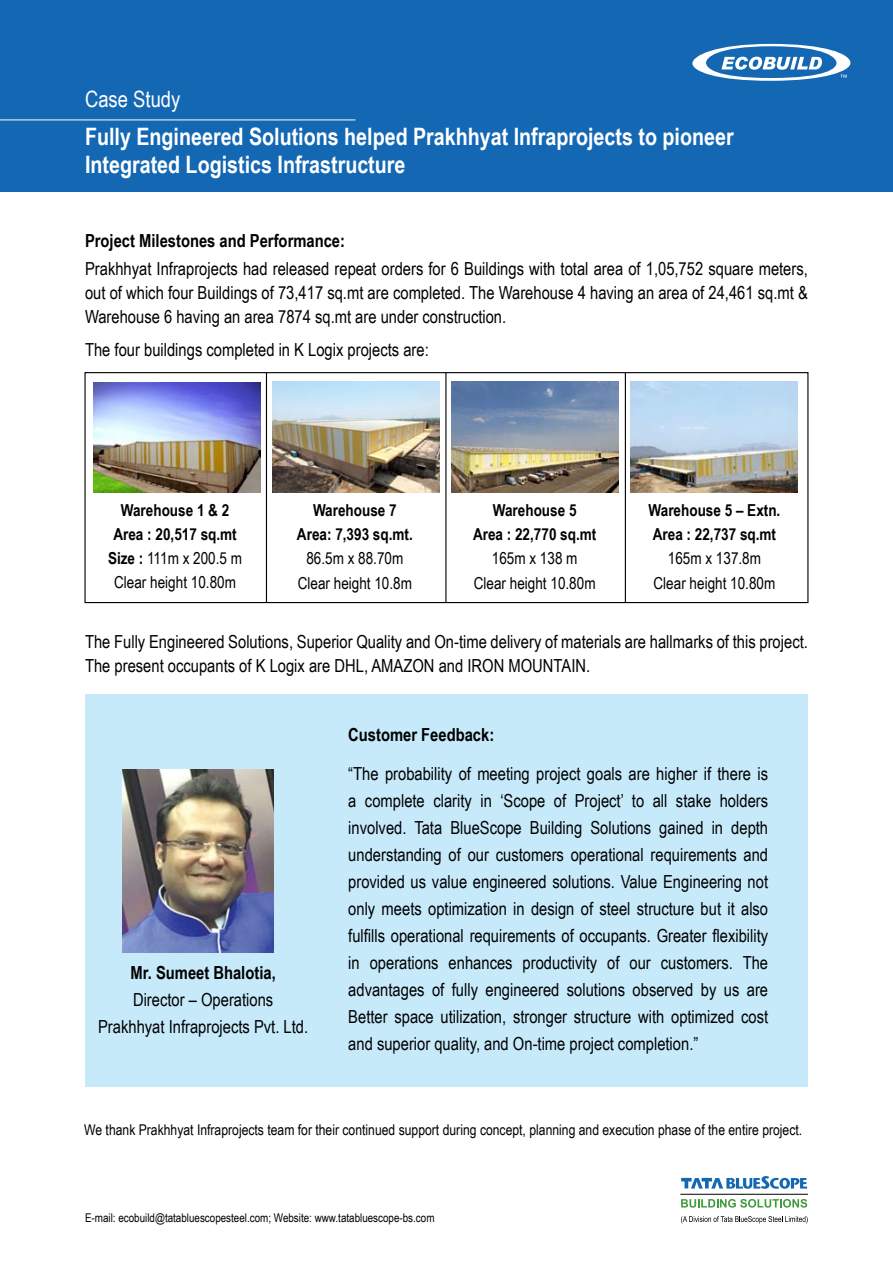
<style>
.page{position:relative;width:893px;height:1263px;background:#fff}
.page>*{position:absolute;margin:0;border:0;box-sizing:border-box;transform-origin:0 0}
.t1{font:700 24px/28.8px "Arial Narrow";color:#fff}
.t2{font:22.5px "Arial Narrow";color:#fff}
.t3{font:18px/27px "Arial Narrow";color:#000;text-align:justify}
.t4{font:700 18px "Arial Narrow";color:#000}
.t5{font:700 16.5px/24px "Arial Narrow";color:#000;text-align:center}
.t6{font:16.5px/24px "Arial Narrow";color:#000;text-align:center}
.t7{font:14.85px "Arial Narrow";color:#000}
.t8{font:12px "Arial Narrow";color:#000}
.s1{font-weight:400}
</style>
<div class="page">
<div style="left:0;top:0;width:893px;height:192px;background:#1468b3"></div>
<svg style="left:681px;top:1176px;width:126px;height:13px"></svg>
<svg style="left:681px;top:1199px;width:126px;height:8px"></svg>
<hr style="left:680px;top:1194px;width:128px;height:1px;background:#000">
<svg style="left:681px;top:1216px;width:127px;height:7px"></svg>
<hr style="left:0;top:120px;width:355px;height:1px;background:#fff">
<div style="left:84px;top:372px;width:724px;height:231px;border:1px solid #000"></div>
<img style="left:94px;top:383px;width:166px;height:110px">
<img style="left:273px;top:382px;width:166px;height:111px">
<img style="left:452px;top:382px;width:166px;height:111px">
<img style="left:631px;top:382px;width:166px;height:111px">
<hr style="left:266px;top:373px;width:1px;height:229px;background:#000">
<hr style="left:445px;top:373px;width:1px;height:229px;background:#000">
<hr style="left:625px;top:373px;width:1px;height:229px;background:#000">
<svg style="left:692px;top:44px;width:158px;height:37px"></svg>
<div style="left:85px;top:694px;width:723px;height:393px;background:#c7eafb"></div>
<img style="left:123px;top:770px;width:150px;height:182px">
<p class="t2" style="left:85px;top:86px;width:97px">Case Study</p>
<h1 class="t1" style="left:85px;top:121px;width:650px">Fully Engineered Solutions helped Prakhhyat Infraprojects to pioneer<br>Integrated Logistics Infrastructure</h1>
<p class="t4" style="left:85px;top:230px;width:262px">Project Milestones and Performance:</p>
<p class="t3" style="left:85px;top:257px;width:724px;line-height:24px">Prakhhyat Infraprojects had released repeat orders for 6 Buildings with total area of 1,05,752 square meters, out of which four Buildings of 73,417 sq.mt are completed. The Warehouse 4 having an area of 24,461 sq.mt &amp; Warehouse 6 having an area 7874 sq.mt are under construction.</p>
<p class="t3" style="left:85px;top:336px;width:345px">The four buildings completed in K Logix projects are:</p>
<p class="t5" style="left:108px;top:498px;width:136px">Warehouse 1 &amp; 2<br>Area : 20,517 sq.mt<br>Size : <span class="s1">111m x 200.5 m<br>Clear height 10.80m</span></p>
<p class="t5" style="left:297px;top:498px;width:117px">Warehouse 7<br>Area: 7,393 sq.mt.</p>
<p class="t6" style="left:298px;top:547px;width:116px">86.5m x 88.70m<br>Clear height 10.8m</p>
<p class="t5" style="left:473px;top:498px;width:125px">Warehouse 5<br>Area : 22,770 sq.mt</p>
<p class="t6" style="left:474px;top:547px;width:123px">165m x 138 m<br>Clear height 10.80m</p>
<p class="t5" style="left:648px;top:498px;width:133px;text-align:left">Warehouse 5 – Extn.<br>Area : 22,737 sq.mt</p>
<p class="t6" style="left:653px;top:547px;width:123px">165m x 137.8m<br>Clear height 10.80m</p>
<p class="t3" style="left:85px;top:630px;width:724px;line-height:24px">The Fully Engineered Solutions, Superior Quality and On-time delivery of materials are hallmarks of this project.<br>The present occupants of K Logix are DHL, AMAZON and IRON MOUNTAIN.</p>
<p class="t4" style="left:131px;top:962px;width:147px">Mr. Sumeet Bhalotia,</p>
<p class="t3" style="left:98px;top:986px;width:212px;text-align:center">Director – Operations<br>Prakhhyat Infraprojects Pvt. Ltd.</p>
<p class="t4" style="left:348px;top:724px;width:147px">Customer Feedback:</p>
<p class="t3" style="left:348px;top:760px;width:421px">“The probability of meeting project goals are higher if there is a complete clarity in ‘Scope of Project’ to all stake holders involved. Tata BlueScope Building Solutions gained in depth understanding of our customers operational requirements and provided us value engineered solutions. Value Engineering not only meets optimization in design of steel structure but it also fulfills operational requirements of occupants. Greater flexibility in operations enhances productivity of our customers. The advantages of fully engineered solutions observed by us are Better space utilization, stronger structure with optimized cost and superior quality, and On-time project completion.”</p>
<p class="t7" style="left:84px;top:1121px;width:720px">We thank Prakhhyat Infraprojects team for their continued support during concept, planning and execution phase of the entire project.</p>
<p class="t8" style="left:85px;top:1210px;width:351px">E-mail: ecobuild@tatabluescopesteel.com; Website: www.tatabluescope-bs.com</p>
</div>
